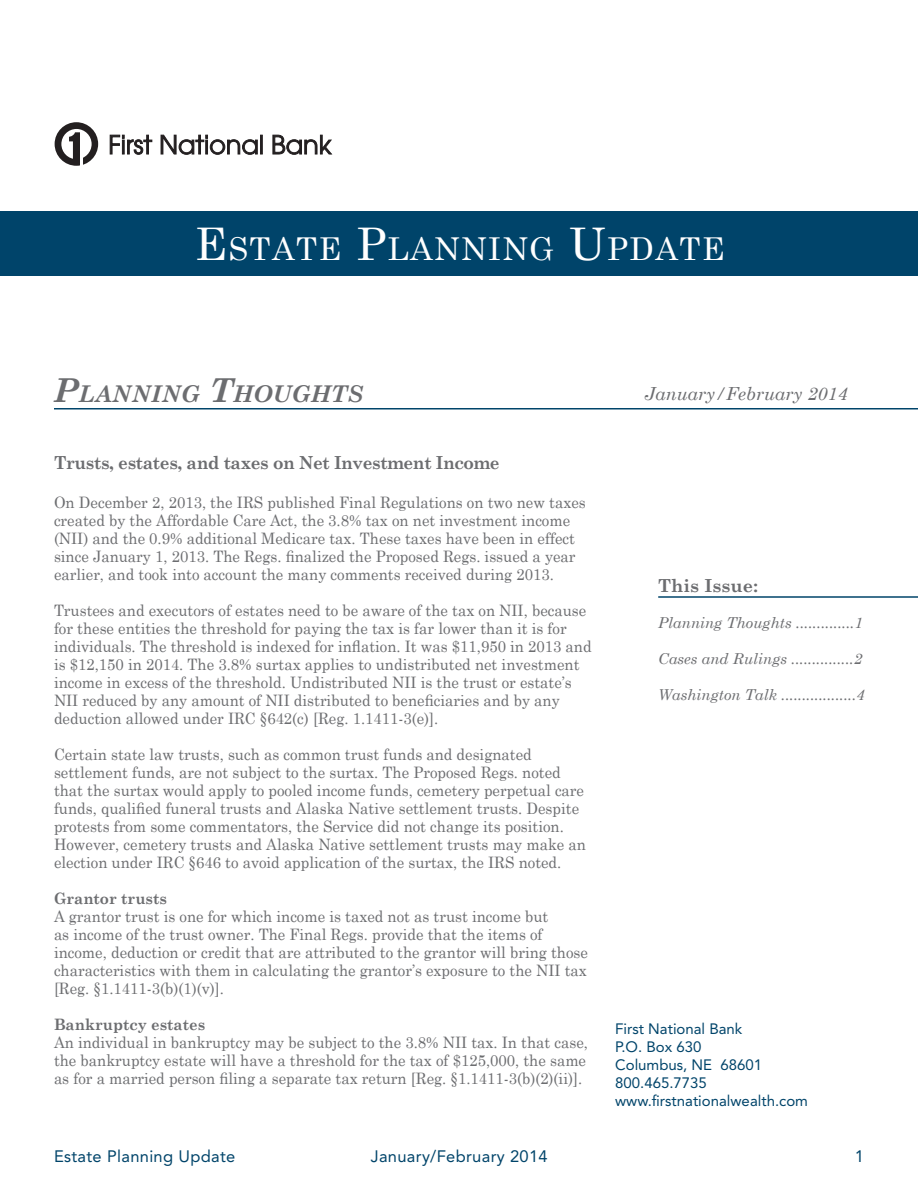
<style>
.page{position:relative;width:918px;height:1188px;background:#fff}
.page>*{position:absolute;margin:0;border:0;box-sizing:border-box;transform-origin:0 0}
.Subhead_1{font:31.5px "Century Schoolbook";letter-spacing:.045em;color:#fff}
.Subhead_1-2{font:italic 700 23.1px "Century Schoolbook";color:#6c6d70}
.Body_text{font:700 18px "Century Schoolbook";letter-spacing:-.02em;color:#6c6d70;scale:.95 1}
.t1{font:italic 18px "Century Schoolbook";color:#6c6d70}
.Body_text-2{font:700 18px "Century Schoolbook";color:#6c6d70}
.t2{font:16.5px "Avenir LT Std";letter-spacing:.02em;color:#00446a}
.Body_text-3{font:15.75px/18px "Century Schoolbook";color:#6c6d70;scale:.95 1}
.Body_text-4{font:700 15.75px "Century Schoolbook";color:#6c6d70;scale:.95 1}
.t3{font:italic 15px "Century Schoolbook";color:#6c6d70}
.t4{font:15px "Avenir LT Std";color:#00446a}
.s1{font-size:45px}
.s2{font-size:33px}
</style>
<div class="page">
<div style="left:0;top:211px;width:918px;height:65px;background:#00446a"></div>
<hr style="left:658px;top:596px;width:260px;height:2px;background:#00446a">
<hr style="left:54px;top:408px;width:864px;height:2px;background:#00446a">
<div style="left:55px;top:122px;width:43px;height:44px;background:#231f20;border-radius:50%"></div>
<div style="left:61px;top:129px;width:31px;height:30px;background:#fff;border-radius:50%"></div>
<svg style="left:69px;top:132px;width:11px;height:33px"></svg>
<hr style="left:80px;top:132px;width:2px;height:34px;background:#fff">
<svg style="left:109px;top:134px;width:44px;height:21px"></svg>
<svg style="left:160px;top:134px;width:98px;height:21px"></svg>
<div style="left:260px;top:135px;width:3px;height:19px;background:#231f20;border:1px solid #231f20"></div>
<svg style="left:272px;top:134px;width:60px;height:21px"></svg>
<p class="Subhead_1" style="left:195px;top:223px;width:528px"><span class="s1">E</span>STATE <span class="s1">P</span>LANNING <span class="s1">U</span>PDATE</p>
<p class="Subhead_1-2" style="left:54px;top:376px;width:311px"><span class="s2">P</span>LANNING <span class="s2">T</span>HOUGHTS</p>
<p class="Body_text" style="left:54px;top:449px;width:471px">Trusts, estates, and taxes on Net Investment Income</p>
<p class="Body_text-3" style="left:54px;top:492px;width:561px">On December 2, 2013, the IRS published Final Regulations on two new taxes created by the Affordable Care Act, the 3.8% tax on net investment income (NII) and the 0.9% additional Medicare tax. These taxes have been in effect since January 1, 2013. The Regs. finalized the Proposed Regs. issued a year earlier, and took into account the many comments received during 2013.</p>
<p class="Body_text-3" style="left:54px;top:600px;width:567px">Trustees and executors of estates need to be aware of the tax on NII, because for these entities the threshold for paying the tax is far lower than it is for individuals. The threshold is indexed for inflation. It was $11,950 in 2013 and is $12,150 in 2014. The 3.8% surtax applies to undistributed net investment income in excess of the threshold. Undistributed NII is the trust or estate’s NII reduced by any amount of NII distributed to beneficiaries and by any deduction allowed under IRC §642(c) [Reg. 1.1411-3(e)].</p>
<p class="Body_text-3" style="left:54px;top:744px;width:562px">Certain state law trusts, such as common trust funds and designated settlement funds, are not subject to the surtax. The Proposed Regs. noted that the surtax would apply to pooled income funds, cemetery perpetual care funds, qualified funeral trusts and Alaska Native settlement trusts. Despite protests from some commentators, the Service did not change its position.<br>However, cemetery trusts and Alaska Native settlement trusts may make an election under IRC §646 to avoid application of the surtax, the IRS noted.</p>
<p class="Body_text-4" style="left:54px;top:886px;width:120px">Grantor trusts</p>
<p class="Body_text-3" style="left:54px;top:906px;width:564px">A grantor trust is one for which income is taxed not as trust income but<br>as income of the trust owner. The Final Regs. provide that the items of income, deduction or credit that are attributed to the grantor will bring those characteristics with them in calculating the grantor’s exposure to the NII tax [Reg. §1.1411-3(b)(1)(v)].</p>
<p class="Body_text-4" style="left:54px;top:1012px;width:161px">Bankruptcy estates</p>
<p class="Body_text-3" style="left:54px;top:1032px;width:564px">An individual in bankruptcy may be subject to the 3.8% NII tax. In that case, the bankruptcy estate will have a threshold for the tax of $125,000, the same as for a married person filing a separate tax return [Reg. §1.1411-3(b)(2)(ii)].</p>
<p class="t1" style="left:645px;top:380px;width:204px">January/February 2014</p>
<p class="Body_text-2" style="left:658px;top:571px;width:101px">This Issue:</p>
<p class="t3" style="left:658px;top:611px;width:206px">Planning Thoughts ..............1</p>
<p class="t3" style="left:658px;top:647px;width:205px">Cases and Rulings ...............2</p>
<p class="t3" style="left:658px;top:683px;width:208px">Washington Talk ..................4</p>
<p class="t4" style="left:615px;top:1020px;width:129px">First National Bank</p>
<p class="t4" style="left:615px;top:1038px;width:88px">P.O. Box 630</p>
<p class="t4" style="left:615px;top:1056px;width:149px">Columbus, NE 68601</p>
<p class="t4" style="left:615px;top:1074px;width:93px">800.465.7735</p>
<p class="t4" style="left:615px;top:1092px;width:194px">www.firstnationalwealth.com</p>
<p class="t2" style="left:54px;top:1147px;width:183px">Estate Planning Update</p>
<p class="t2" style="left:371px;top:1147px;width:178px">January/February 2014</p>
<p class="t2" style="left:855px;top:1147px;width:11px">1</p>
</div>
